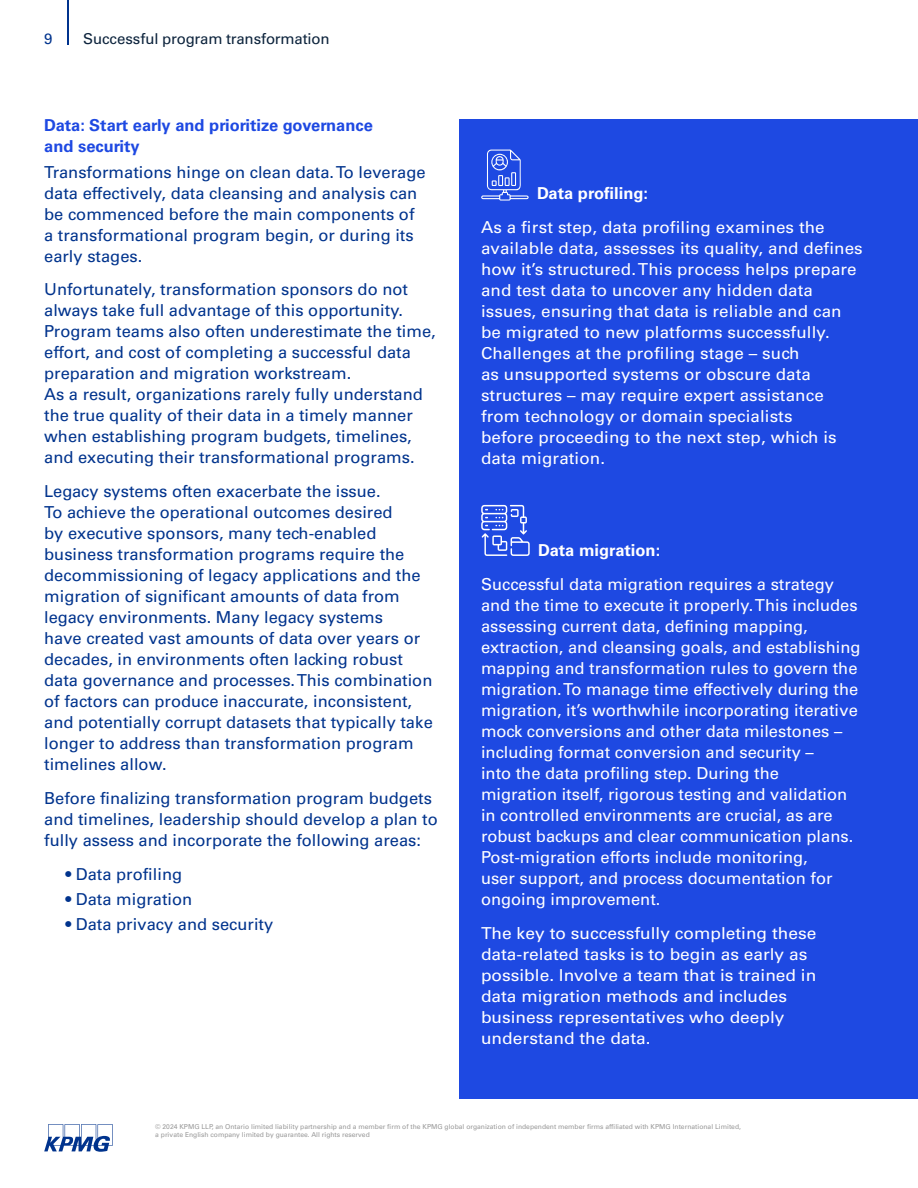
<style>
.page{position:relative;width:918px;height:1188px;background:#fff}
.page>*{position:absolute;margin:0;border:0;box-sizing:border-box;transform-origin:0 0}
.t1{font:16.5px/21px "Univers";color:#00338d}
.t2{font:16.5px/21px "Univers";color:#fff}
.t3{font:16.5px/21px "Univers";color:#fff;scale:1.05 1}
.t4{font:700 16.5px/21px "Univers";color:#1e49e2}
.t5{font:700 16.5px "Univers";color:#fff}
.t6{font:15px "Univers LT Std";letter-spacing:-.01em;color:#0c233c}
.t7{font:15px "Univers LT Std";color:#00338d}
.t8{font:6.75px/8.1px "Univers LT Std";color:#989898}
</style>
<div class="page">
<hr style="left:67px;top:0;width:2px;height:44px;background:#00338d">
<svg style="left:44px;top:1124px;width:69px;height:28px"></svg>
<div style="left:460px;top:120px;width:458px;height:979px;background:#1e49e2"></div>
<svg style="left:481px;top:150px;width:48px;height:51px"></svg>
<svg style="left:481px;top:505px;width:49px;height:51px"></svg>
<p class="t7" style="left:44px;top:30px;width:10px">9</p>
<p class="t6" style="left:83px;top:30px;width:248px">Successful program transformation</p>
<p class="t4" style="left:44px;top:115px;width:330px">Data: Start early and prioritize governance and security</p>
<p class="t1" style="left:44px;top:161px;width:383px">Transformations hinge on clean data. To leverage data effectively, data cleansing and analysis can be commenced before the main components of a transformational program begin, or during its early stages.</p>
<p class="t1" style="left:44px;top:279px;width:393px">Unfortunately, transformation sponsors do not always take full advantage of this opportunity.<br>Program teams also often underestimate the time, effort, and cost of completing a successful data preparation and migration workstream.<br>As a result, organizations rarely fully understand the true quality of their data in a timely manner when establishing program budgets, timelines, and executing their transformational programs.</p>
<p class="t1" style="left:44px;top:481px;width:390px">Legacy systems often exacerbate the issue.<br>To achieve the operational outcomes desired<br>by executive sponsors, many tech-enabled business transformation programs require the decommissioning of legacy applications and the migration of significant amounts of data from legacy environments. Many legacy systems<br>have created vast amounts of data over years or decades, in environments often lacking robust data governance and processes. This combination of factors can produce inaccurate, inconsistent, and potentially corrupt datasets that typically take longer to address than transformation program timelines allow.</p>
<p class="t1" style="left:44px;top:788px;width:395px">Before finalizing transformation program budgets and timelines, leadership should develop a plan to fully assess and incorporate the following areas:</p>
<p class="t1" style="left:65px;top:864px;width:118px">• Data profiling</p>
<p class="t1" style="left:65px;top:889px;width:128px">• Data migration</p>
<p class="t1" style="left:65px;top:914px;width:209px">• Data privacy and security</p>
<p class="t5" style="left:537px;top:184px;width:113px">Data profiling:</p>
<p class="t2" style="left:481px;top:216px;width:383px">As a first step, data profiling examines the available data, assesses its quality, and defines how it’s structured. This process helps prepare and test data to uncover any hidden data issues, ensuring that data is reliable and can be migrated to new platforms successfully.<br>Challenges at the profiling stage – such<br>as unsupported systems or obscure data structures – may require expert assistance from technology or domain specialists<br>before proceeding to the next step, which is data migration.</p>
<p class="t5" style="left:538px;top:541px;width:124px">Data migration:</p>
<p class="t2" style="left:481px;top:574px;width:381px">Successful data migration requires a strategy and the time to execute it properly. This includes assessing current data, defining mapping, extraction, and cleansing goals, and establishing mapping and transformation rules to govern the migration. To manage time effectively during the migration, it’s worthwhile incorporating iterative mock conversions and other data milestones – including format conversion and security –<br>into the data profiling step. During the<br>migration itself, rigorous testing and validation in controlled environments are crucial, as are robust backups and clear communication plans.<br>Post-migration efforts include monitoring,<br>user support, and process documentation for ongoing improvement.</p>
<p class="t3" style="left:481px;top:923px;width:321px">The key to successfully completing these data-related tasks is to begin as early as possible. Involve a team that is trained in data migration methods and includes business representatives who deeply understand the data.</p>
<p class="t8" style="left:155px;top:1123px;width:587px">© 2024 KPMG LLP, an Ontario limited liability partnership and a member firm of the KPMG global organization of independent member firms affiliated with KPMG International Limited, a private English company limited by guarantee. All rights reserved</p>
</div>
